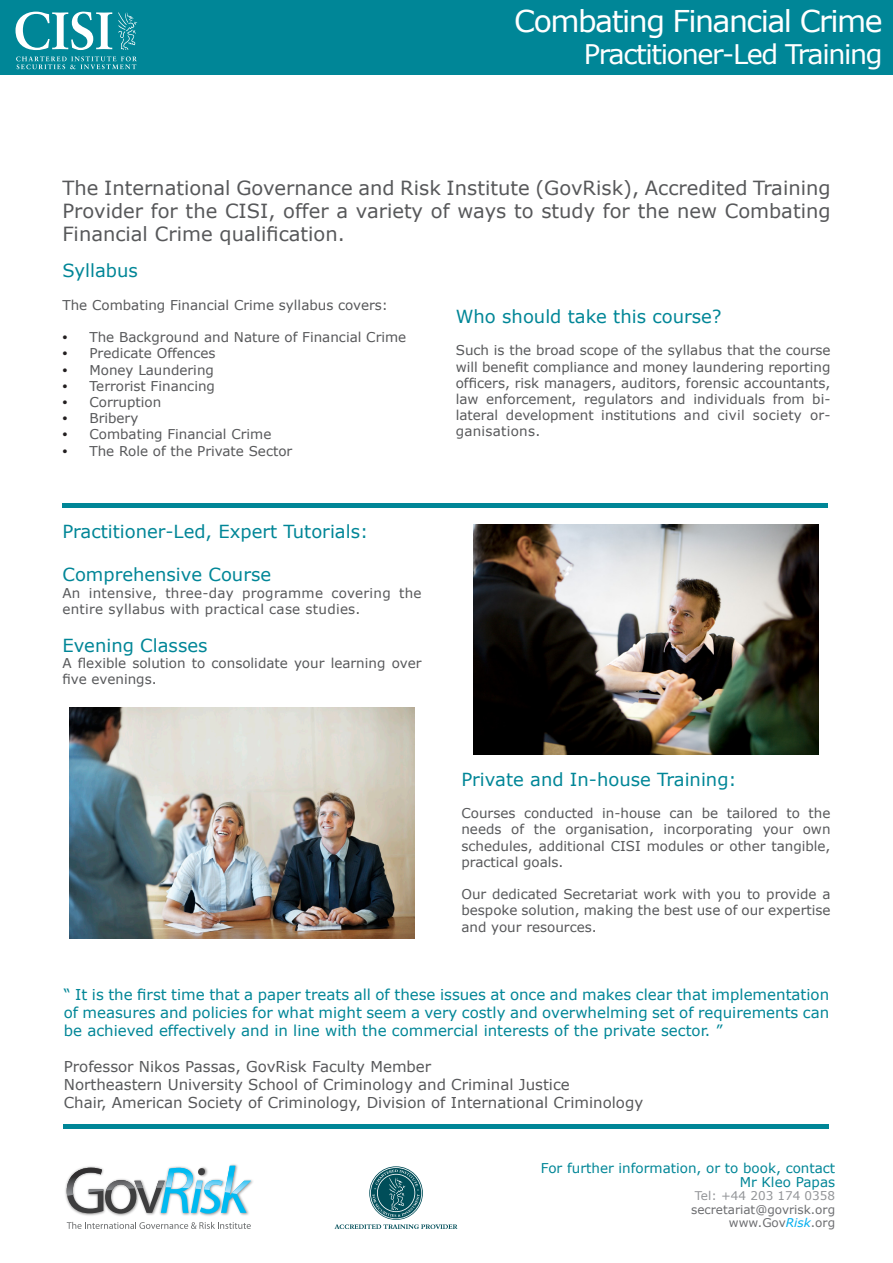
<style>
.page{position:relative;width:893px;height:1263px;background:#fff}
.page>*{position:absolute;margin:0;border:0;box-sizing:border-box;transform-origin:0 0}
.t1{font:30px "Verdana";letter-spacing:-.05em;color:#fff}
.t2{font:27px "Verdana";letter-spacing:-.05em;color:#fff}
.t3{font:19.5px/23.4px "Verdana";color:#57585a;text-align:justify}
.t4{font:18px "Verdana";color:#008697}
.t5{font:15px/18px "Verdana";color:#008697;text-align:justify}
.t6{font:15px/18px "Verdana";color:#57585a}
.t7{font:13.5px/16.2px "Verdana";color:#57585a;text-align:justify}
.t8{font:13.5px/16.2px "Verdana";letter-spacing:.02em;color:#57585a}
.t9{font:13.5px/13.5px "Verdana";color:#008697;text-align:right}
.t10{font:12px/13.5px "Verdana";color:#6c6d70;text-align:right}
.t11{font:12px "Verdana";color:#939598}
.s1{font-family:"Myriad Pro";font-size:18px;color:#231f20}
.s2{font-style:italic;color:#00aeef}
</style>
<div class="page">
<svg style="left:67px;top:1222px;width:184px;height:7px"></svg>
<img style="left:65px;top:1182px;width:90px;height:34px">
<img style="left:160px;top:1164px;width:93px;height:52px">
<svg style="left:67px;top:1166px;width:184px;height:47px"></svg>
<svg style="left:369px;top:1166px;width:54px;height:54px"></svg>
<div style="left:370px;top:1167px;width:52px;height:52px;border:2px solid #fff;border-radius:50%"></div>
<svg style="left:335px;top:1224px;width:122px;height:5px"></svg>
<svg style="left:372px;top:1169px;width:47px;height:48px"></svg>
<div style="left:377px;top:1174px;width:38px;height:38px;border:2px solid #fff;border-radius:50%"></div>
<div style="left:0;top:0;width:893px;height:75px;background:#008697"></div>
<div style="left:479px;top:9px;width:404px;height:58px;background:#008697"></div>
<svg style="left:16px;top:12px;width:96px;height:38px"></svg>
<svg style="left:118px;top:12px;width:19px;height:38px"></svg>
<svg style="left:16px;top:56px;width:121px;height:13px"></svg>
<hr style="left:64px;top:1124px;width:765px;height:4px;background:#008697">
<div style="left:62px;top:503px;width:766px;height:5px;background:#008697"></div>
<img style="left:473px;top:524px;width:346px;height:231px">
<img style="left:69px;top:707px;width:346px;height:232px">
<h1 class="t1" style="left:514px;top:0;width:370px">Combating Financial Crime</h1>
<h2 class="t2" style="left:584px;top:36px;width:300px">Practitioner-Led Training</h2>
<h3 class="t3" style="left:62px;top:176px;width:770px">The International Governance and Risk Institute (GovRisk), Accredited Training Provider for the CISI, offer a variety of ways to study for the new Combating Financial Crime qualification.</h3>
<h3 class="t4" style="left:62px;top:258px;width:77px">Syllabus</h3>
<p class="t7" style="left:62px;top:297px;width:327px">The Combating Financial Crime syllabus covers:</p>
<p class="t7" style="left:62px;top:329px;width:345px"><span class="s1">•</span> The Background and Nature of Financial Crime</p>
<p class="t7" style="left:62px;top:345px;width:155px"><span class="s1">•</span> Predicate Offences</p>
<p class="t7" style="left:62px;top:361px;width:153px"><span class="s1">•</span> Money Laundering</p>
<p class="t7" style="left:62px;top:378px;width:154px"><span class="s1">•</span> Terrorist Financing</p>
<p class="t7" style="left:62px;top:394px;width:100px"><span class="s1">•</span> Corruption</p>
<p class="t7" style="left:62px;top:410px;width:77px"><span class="s1">•</span> Bribery</p>
<p class="t7" style="left:62px;top:426px;width:211px"><span class="s1">•</span> Combating Financial Crime</p>
<p class="t7" style="left:62px;top:442px;width:231px"><span class="s1">•</span> The Role of the Private Sector</p>
<h3 class="t4" style="left:456px;top:304px;width:267px">Who should take this course?</h3>
<p class="t7" style="left:456px;top:342px;width:376px">Such is the broad scope of the syllabus that the course will benefit compliance and money laundering reporting officers, risk managers, auditors, forensic accountants, law enforcement, regulators and individuals from bi&shy;lateral development institutions and civil society or&shy;ganisations.</p>
<h3 class="t4" style="left:62px;top:519px;width:307px">Practitioner-Led, Expert Tutorials:</h3>
<h3 class="t4" style="left:62px;top:562px;width:210px">Comprehensive Course</h3>
<p class="t8" style="left:62px;top:584px;width:361px">An intensive, three-day programme covering the entire syllabus with practical case studies.</p>
<h3 class="t4" style="left:62px;top:633px;width:147px">Evening Classes</h3>
<p class="t7" style="left:62px;top:655px;width:361px">A flexible solution to consolidate your learning over five evenings.</p>
<h3 class="t4" style="left:461px;top:767px;width:277px">Private and In-house Training:</h3>
<p class="t7" style="left:461px;top:805px;width:371px">Courses conducted in-house can be tailored to the needs of the organisation, incorporating your own schedules, additional CISI modules or other tangible, practical goals.</p>
<p class="t7" style="left:461px;top:886px;width:371px">Our dedicated Secretariat work with you to provide a bespoke solution, making the best use of our expertise and your resources.</p>
<p class="t5" style="left:64px;top:985px;width:767px">“ It is the first time that a paper treats all of these issues at once and makes clear that implementation of measures and policies for what might seem a very costly and overwhelming set of requirements can be achieved effectively and in line with the commercial interests of the private sector. ”</p>
<p class="t6" style="left:64px;top:1057px;width:581px">Professor Nikos Passas, GovRisk Faculty Member<br>Northeastern University School of Criminology and Criminal Justice<br>Chair, American Society of Criminology, Division of International Criminology</p>
<p class="t9" style="left:541px;top:1161px;width:296px">For further information, or to book, contact<br>Mr Kleo Papas</p>
<p class="t11" style="left:695px;top:1187px;width:142px">Tel: +44 203 174 0358</p>
<p class="t10" style="left:691px;top:1202px;width:145px">secretariat@govrisk.org www.Gov<span class="s2">Risk</span>.org</p>
</div>
